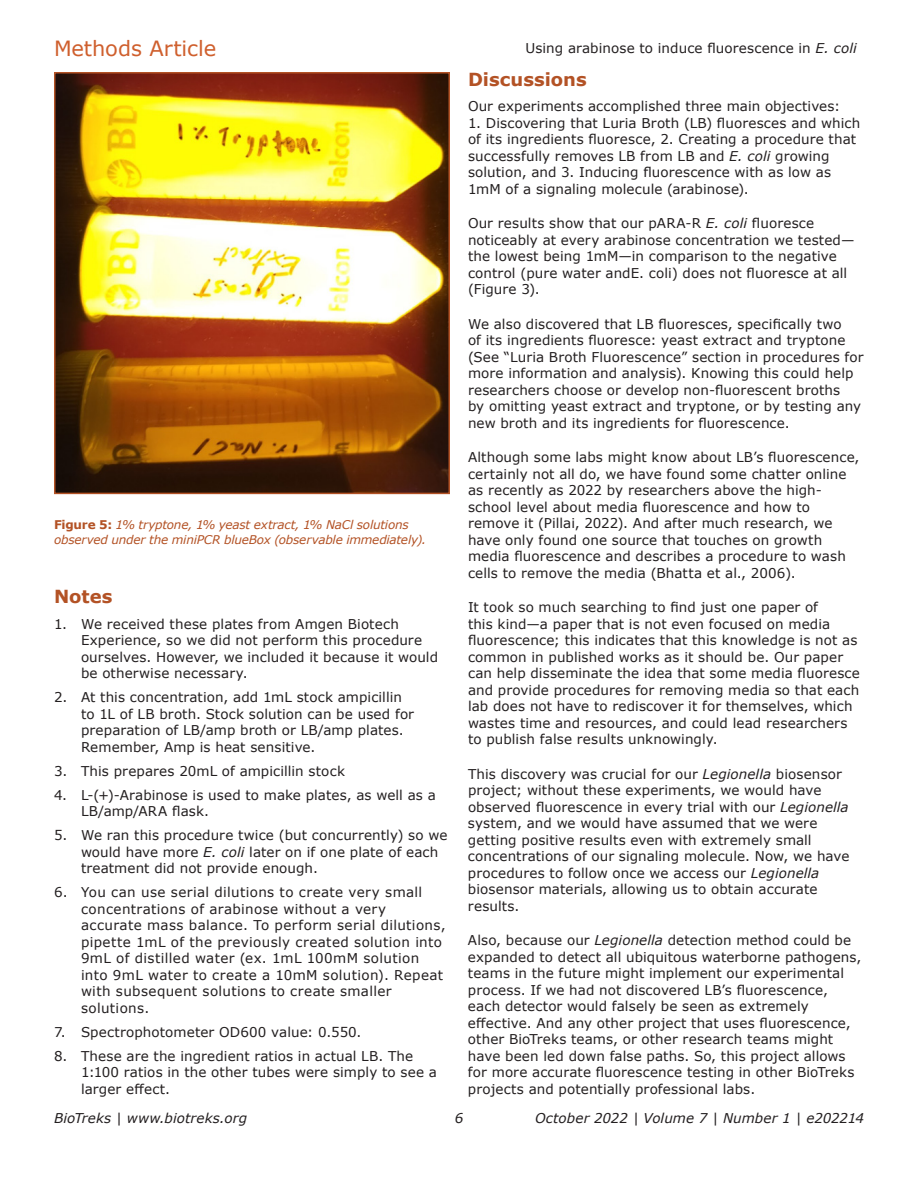
<style>
.page{position:relative;width:918px;height:1188px;background:#fff}
.page>*{position:absolute;margin:0;border:0;box-sizing:border-box;transform-origin:0 0}
.t1{font:21px "Verdana";letter-spacing:-.005em;color:#cf5f2d}
.headline{font:700 18px "Verdana";color:#b35225}
.body{font:13.5px/16.5px "Verdana";letter-spacing:.01em;color:#231f20}
.t2{font:italic 13.5px "Verdana";letter-spacing:.005em;color:#231f20}
.t3{font:italic 12px/15px "Verdana";letter-spacing:-.015em;color:#b35225}
.s1{font-weight:700;font-style:normal}
.s2{font-style:italic}
</style>
<div class="page">
<img style="left:57px;top:75px;width:390px;height:416px">
<div style="left:54px;top:72px;width:396px;height:422px;border:2px solid #b35225"></div>
<h1 class="t1" style="left:54px;top:34px;width:164px">Methods Article</h1>
<p class="t3" style="left:54px;top:517px;width:374px"><span class="s1">Figure 5:</span> 1% tryptone, 1% yeast extract, 1% NaCl solutions observed under the miniPCR blueBox (observable immediately).</p>
<p class="headline" style="left:54px;top:584px;width:60px">Notes</p>
<p class="body" style="left:81px;top:615px;width:359px;text-indent:-27px">1. We received these plates from Amgen Biotech Experience, so we did not perform this procedure ourselves. However, we included it because it would be otherwise necessary.</p>
<p class="body" style="left:81px;top:689px;width:335px;text-indent:-27px">2. At this concentration, add 1mL stock ampicillin to 1L of LB broth. Stock solution can be used for preparation of LB/amp broth or LB/amp plates.<br>Remember, Amp is heat sensitive.</p>
<p class="body" style="left:54px;top:762px;width:292px">3. This prepares 20mL of ampicillin stock</p>
<p class="body" style="left:81px;top:786px;width:356px;text-indent:-27px">4. L-(+)-Arabinose is used to make plates, as well as a<br>LB/amp/ARA flask.</p>
<p class="body" style="left:81px;top:827px;width:368px;text-indent:-27px">5. We ran this procedure twice (but concurrently) so we would have more <span class="s2">E. coli</span> later on if one plate of each treatment did not provide enough.</p>
<p class="body" style="left:81px;top:884px;width:366px;text-indent:-27px">6. You can use serial dilutions to create very small concentrations of arabinose without a very accurate mass balance. To perform serial dilutions, pipette 1mL of the previously created solution into 9mL of distilled water (ex. 1mL 100mM solution into 9mL water to create a 10mM solution). Repeat with subsequent solutions to create smaller solutions.</p>
<p class="body" style="left:54px;top:1023px;width:309px">7. Spectrophotometer OD600 value: 0.550.</p>
<p class="body" style="left:81px;top:1047px;width:357px;text-indent:-27px">8. These are the ingredient ratios in actual LB. The<br>1:100 ratios in the other tubes were simply to see a larger effect.</p>
<p class="body" style="left:525px;top:39px;width:333px">Using arabinose to induce fluorescence in <span class="s2">E. coli</span></p>
<p class="headline" style="left:468px;top:66px;width:120px">Discussions</p>
<p class="body" style="left:468px;top:98px;width:374px">Our experiments accomplished three main objectives:</p>
<p class="body" style="left:468px;top:114px;width:394px">1. Discovering that Luria Broth (LB) fluoresces and which of its ingredients fluoresce, 2. Creating a procedure that successfully removes LB from LB and <span class="s2">E. coli</span> growing solution, and 3. Inducing fluorescence with as low as 1mM of a signaling molecule (arabinose).</p>
<p class="body" style="left:468px;top:215px;width:388px">Our results show that our pARA-R <span class="s2">E. coli</span> fluoresce noticeably at every arabinose concentration we tested— the lowest being 1mM—in comparison to the negative control (pure water andE. coli) does not fluoresce at all (Figure 3).</p>
<p class="body" style="left:468px;top:315px;width:397px">We also discovered that LB fluoresces, specifically two<br>of its ingredients fluoresce: yeast extract and tryptone (See “Luria Broth Fluorescence” section in procedures for more information and analysis). Knowing this could help researchers choose or develop non-fluorescent broths<br>by omitting yeast extract and tryptone, or by testing any new broth and its ingredients for fluorescence.</p>
<p class="body" style="left:468px;top:449px;width:393px">Although some labs might know about LB’s fluorescence, certainly not all do, we have found some chatter online as recently as 2022 by researchers above the high&shy;school level about media fluorescence and how to remove it (Pillai, 2022). And after much research, we have only found one source that touches on growth media fluorescence and describes a procedure to wash cells to remove the media (Bhatta et al., 2006).</p>
<p class="body" style="left:468px;top:599px;width:393px">It took so much searching to find just one paper of<br>this kind—a paper that is not even focused on media fluorescence; this indicates that this knowledge is not as common in published works as it should be. Our paper can help disseminate the idea that some media fluoresce and provide procedures for removing media so that each lab does not have to rediscover it for themselves, which wastes time and resources, and could lead researchers to publish false results unknowingly.</p>
<p class="body" style="left:468px;top:765px;width:383px">This discovery was crucial for our <span class="s2">Legionella</span> biosensor project; without these experiments, we would have observed fluorescence in every trial with our <span class="s2">Legionella </span>system, and we would have assumed that we were getting positive results even with extremely small concentrations of our signaling molecule. Now, we have procedures to follow once we access our <span class="s2">Legionella </span>biosensor materials, allowing us to obtain accurate results.</p>
<p class="body" style="left:468px;top:932px;width:395px">Also, because our <span class="s2">Legionella</span> detection method could be expanded to detect all ubiquitous waterborne pathogens, teams in the future might implement our experimental process. If we had not discovered LB’s fluorescence, each detector would falsely be seen as extremely effective. And any other project that uses fluorescence, other BioTreks teams, or other research teams might have been led down false paths. So, this project allows for more accurate fluorescence testing in other BioTreks projects and potentially professional labs.</p>
<p class="t2" style="left:54px;top:1109px;width:195px">BioTreks | www.biotreks.org</p>
<p class="t2" style="left:535px;top:1109px;width:330px">October 2022 | Volume 7 | Number 1 | e202214</p>
<p class="t2" style="left:455px;top:1109px;width:10px">6</p>
</div>
